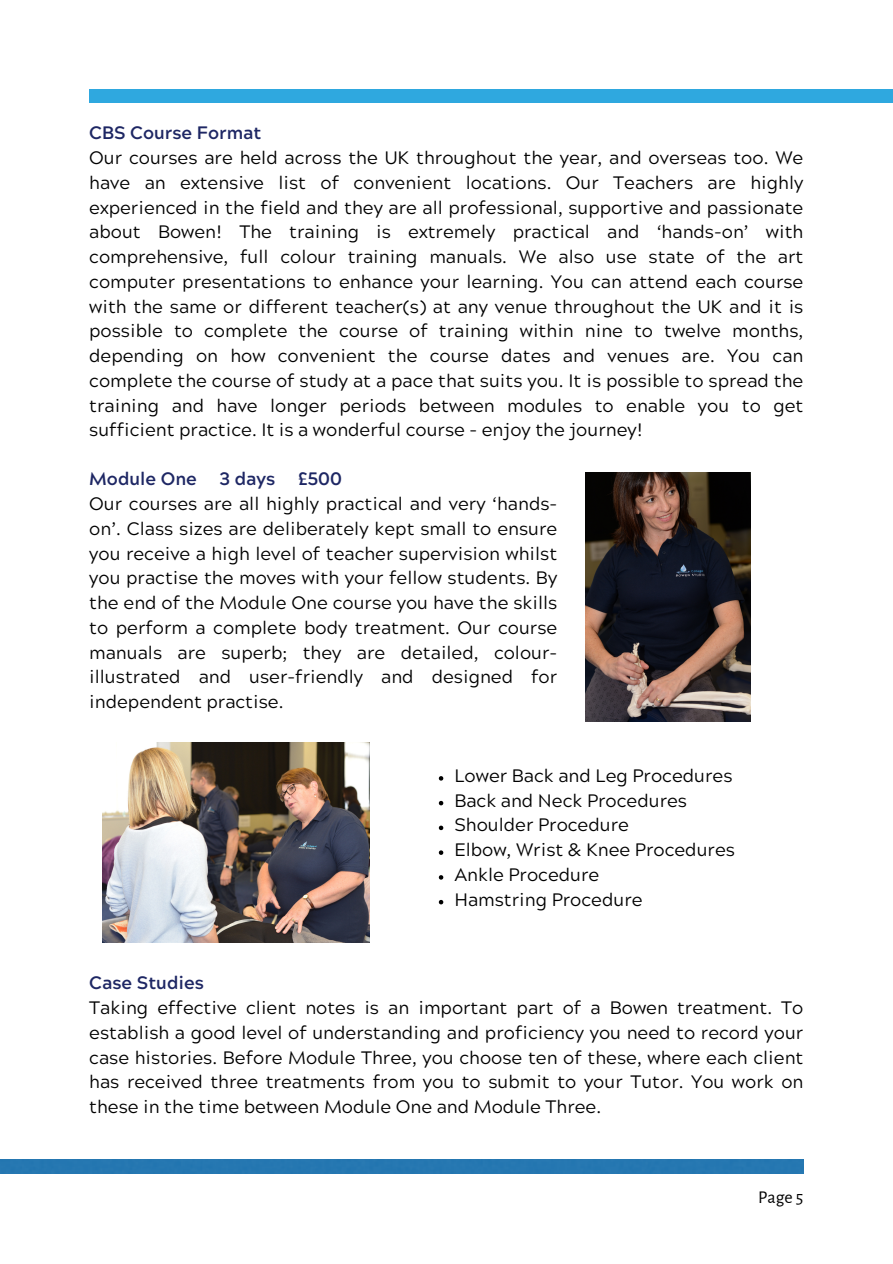
<style>
.page{position:relative;width:893px;height:1264px;background:#fff}
.page>*{position:absolute;margin:0;border:0;box-sizing:border-box;transform-origin:0 0}
.t1{font:18px/24.8px "Acherus Grotesque";color:#000;text-align:justify}
.t2{font:700 18px "Acherus Grotesque";color:#1e2764}
.t3{font:18px "Alegreya Sans";color:#000}
</style>
<div class="page">
<img style="left:585px;top:472px;width:165px;height:249px">
<img style="left:102px;top:742px;width:267px;height:200px">
<div style="left:89px;top:89px;width:803px;height:14px;background:#2fa8df"></div>
<svg style="left:439px;top:776px;width:4px;height:4px"></svg>
<svg style="left:439px;top:800px;width:4px;height:5px"></svg>
<svg style="left:439px;top:825px;width:4px;height:5px"></svg>
<svg style="left:439px;top:850px;width:4px;height:4px"></svg>
<svg style="left:439px;top:875px;width:4px;height:4px"></svg>
<svg style="left:439px;top:899px;width:4px;height:5px"></svg>
<div style="left:0;top:1159px;width:803px;height:14px;background:#2577b1"></div>
<p class="t2" style="left:89px;top:126px;width:174px">CBS Course Format</p>
<p class="t1" style="left:89px;top:148px;width:715px">Our courses are held across the UK throughout the year, and overseas too. We have an extensive list of convenient locations. Our Teachers are highly experienced in the field and they are all professional, supportive and passionate about Bowen! The training is extremely practical and ‘hands-on’ with comprehensive, full colour training manuals. We also use state of the art computer presentations to enhance your learning. You can attend each course with the same or different teacher(s) at any venue throughout the UK and it is possible to complete the course of training within nine to twelve months, depending on how convenient the course dates and venues are. You can complete the course of study at a pace that suits you. It is possible to spread the training and have longer periods between modules to enable you to get sufficient practice. It is a wonderful course - enjoy the journey!</p>
<p class="t2" style="left:89px;top:472px;width:109px">Module One</p>
<p class="t2" style="left:220px;top:472px;width:57px">3 days</p>
<p class="t2" style="left:298px;top:472px;width:45px">£500</p>
<p class="t1" style="left:89px;top:494px;width:469px">Our courses are all highly practical and very ‘hands&shy;on’. Class sizes are deliberately kept small to ensure you receive a high level of teacher supervision whilst you practise the moves with your fellow students. By the end of the Module One course you have the skills to perform a complete body treatment. Our course manuals are superb; they are detailed, colour&shy;illustrated and user-friendly and designed for independent practise.</p>
<p class="t1" style="left:454px;top:765px;width:279px">Lower Back and Leg Procedures</p>
<p class="t1" style="left:454px;top:790px;width:234px">Back and Neck Procedures</p>
<p class="t1" style="left:454px;top:815px;width:176px">Shoulder Procedure</p>
<p class="t1" style="left:454px;top:839px;width:282px">Elbow, Wrist &amp; Knee Procedures</p>
<p class="t1" style="left:454px;top:864px;width:146px">Ankle Procedure</p>
<p class="t1" style="left:454px;top:889px;width:190px">Hamstring Procedure</p>
<p class="t2" style="left:89px;top:975px;width:116px">Case Studies</p>
<p class="t1" style="left:89px;top:997px;width:715px">Taking effective client notes is an important part of a Bowen treatment. To establish a good level of understanding and proficiency you need to record your case histories. Before Module Three, you choose ten of these, where each client has received three treatments from you to submit to your Tutor. You work on these in the time between Module One and Module Three.</p>
<p class="t3" style="left:758px;top:1188px;width:47px">Page 5</p>
</div>
